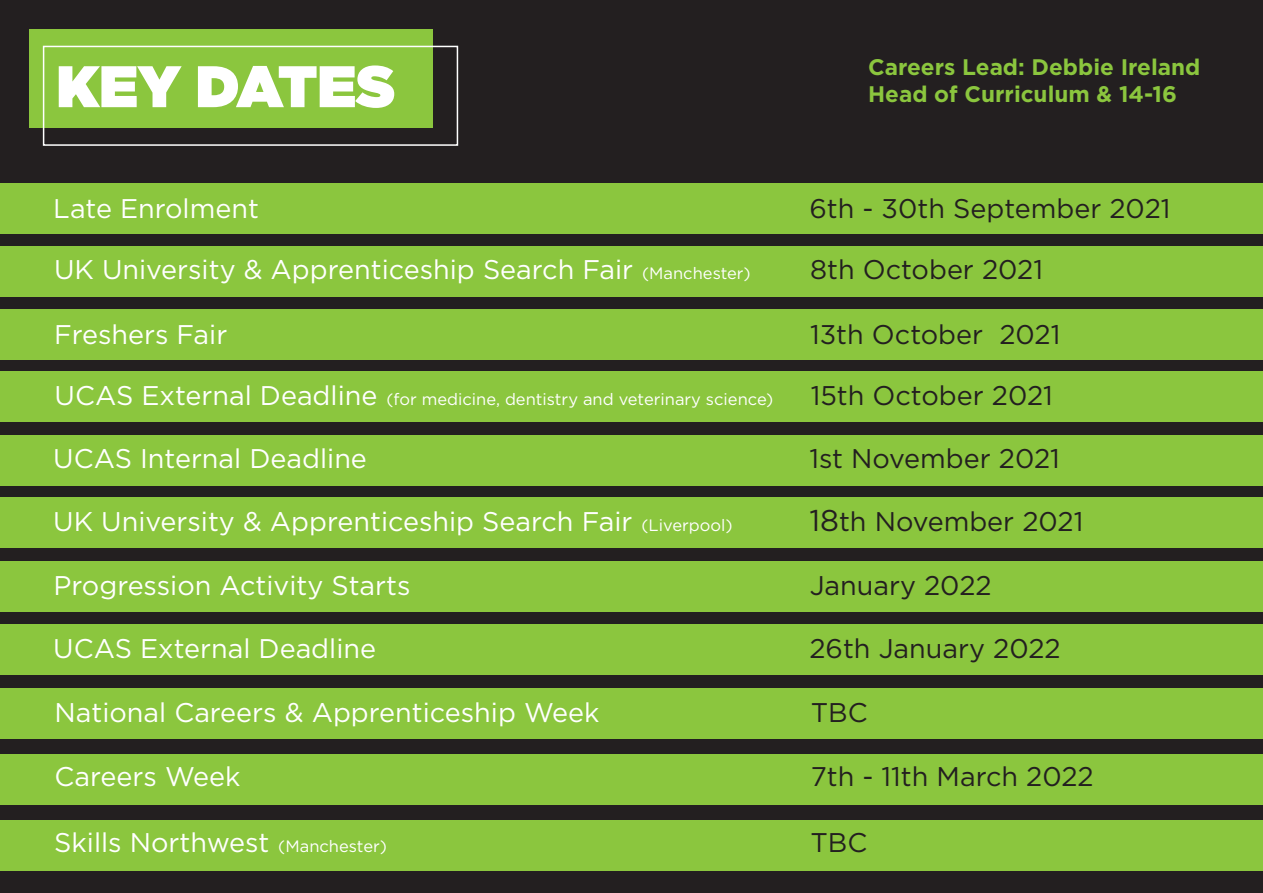
<style>
.page{position:relative;width:1263px;height:893px;background:#231f20}
.page>*{position:absolute;margin:0;border:0;box-sizing:border-box;transform-origin:0 0}
.t1{font:900 58.5px "Gotham";color:#fff}
.t2{font:27px "Gotham";color:#fff}
.t3{font:27px "Gotham";color:#231f20}
.t4{font:700 22.5px "Gotham";color:#8bc63e}
.t5{font:16.5px "Gotham";color:#fff}
.s1{font-size:16.5px}
.s2{font-size:27px}
.s3{font-size:30px}
</style>
<div class="page">
<div style="left:29px;top:29px;width:404px;height:99px;background:#8bc63e"></div>
<div style="left:43px;top:46px;width:415px;height:100px;border:2px solid #fff"></div>
<div style="left:0;top:183px;width:1263px;height:51px;background:#8bc63e"></div>
<div style="left:0;top:309px;width:1263px;height:51px;background:#8bc63e"></div>
<div style="left:0;top:246px;width:1263px;height:51px;background:#8bc63e"></div>
<div style="left:0;top:435px;width:1263px;height:51px;background:#8bc63e"></div>
<div style="left:0;top:497px;width:1263px;height:51px;background:#8bc63e"></div>
<div style="left:0;top:371px;width:1263px;height:51px;background:#8bc63e"></div>
<div style="left:0;top:624px;width:1263px;height:51px;background:#8bc63e"></div>
<div style="left:0;top:688px;width:1263px;height:51px;background:#8bc63e"></div>
<div style="left:0;top:754px;width:1263px;height:51px;background:#8bc63e"></div>
<div style="left:0;top:819px;width:1263px;height:51px;background:#8bc63e"></div>
<div style="left:0;top:561px;width:1263px;height:51px;background:#8bc63e"></div>
<p class="t1" style="left:56px;top:45px;width:340px">KEY DATES</p>
<p class="t4" style="left:868px;top:52px;width:334px">Careers Lead: Debbie Ireland</p>
<p class="t4" style="left:868px;top:79px;width:310px">Head of Curriculum &amp; 14-16</p>
<p class="t2" style="left:53px;top:191px;width:207px">Late Enrolment</p>
<p class="t3" style="left:809px;top:191px;width:363px">6th - 30th September 2021</p>
<p class="t2" style="left:54px;top:252px;width:698px">UK University &amp; Apprenticeship Search Fair <span class="s1">(Manchester)</span></p>
<p class="t3" style="left:810px;top:252px;width:234px">8th October 2021</p>
<p class="t2" style="left:54px;top:317px;width:175px">Freshers Fair</p>
<p class="t3" style="left:810px;top:317px;width:252px">13th October 2021</p>
<p class="t5" style="left:55px;top:389px;width:720px"><span class="s2">UCAS External Deadline</span> (for medicine, dentistry and veterinary science)</p>
<p class="t3" style="left:811px;top:379px;width:244px">15th October 2021</p>
<p class="t2" style="left:53px;top:441px;width:315px">UCAS Internal Deadline</p>
<p class="t3" style="left:809px;top:441px;width:252px">1st November 2021</p>
<p class="t2" style="left:53px;top:504px;width:681px">UK University &amp; Apprenticeship Search Fair <span class="s1">(Liverpool)</span></p>
<p class="t3" style="left:809px;top:504px;width:275px"><span class="s3">18</span>th November 2021</p>
<p class="t2" style="left:54px;top:568px;width:358px">Progression Activity Starts</p>
<p class="t3" style="left:810px;top:568px;width:184px">January 2022</p>
<p class="t2" style="left:53px;top:631px;width:324px">UCAS External Deadline</p>
<p class="t3" style="left:809px;top:631px;width:253px">26th January 2022</p>
<p class="t2" style="left:55px;top:695px;width:546px">National Careers &amp; Apprenticeship Week</p>
<p class="t3" style="left:811px;top:695px;width:58px">TBC</p>
<p class="t2" style="left:55px;top:759px;width:187px">Careers Week</p>
<p class="t3" style="left:811px;top:759px;width:284px">7th - 11th March 2022</p>
<p class="t2" style="left:54px;top:825px;width:334px">Skills Northwest <span class="s1">(Manchester)</span></p>
<p class="t3" style="left:810px;top:825px;width:58px">TBC</p>
</div>
